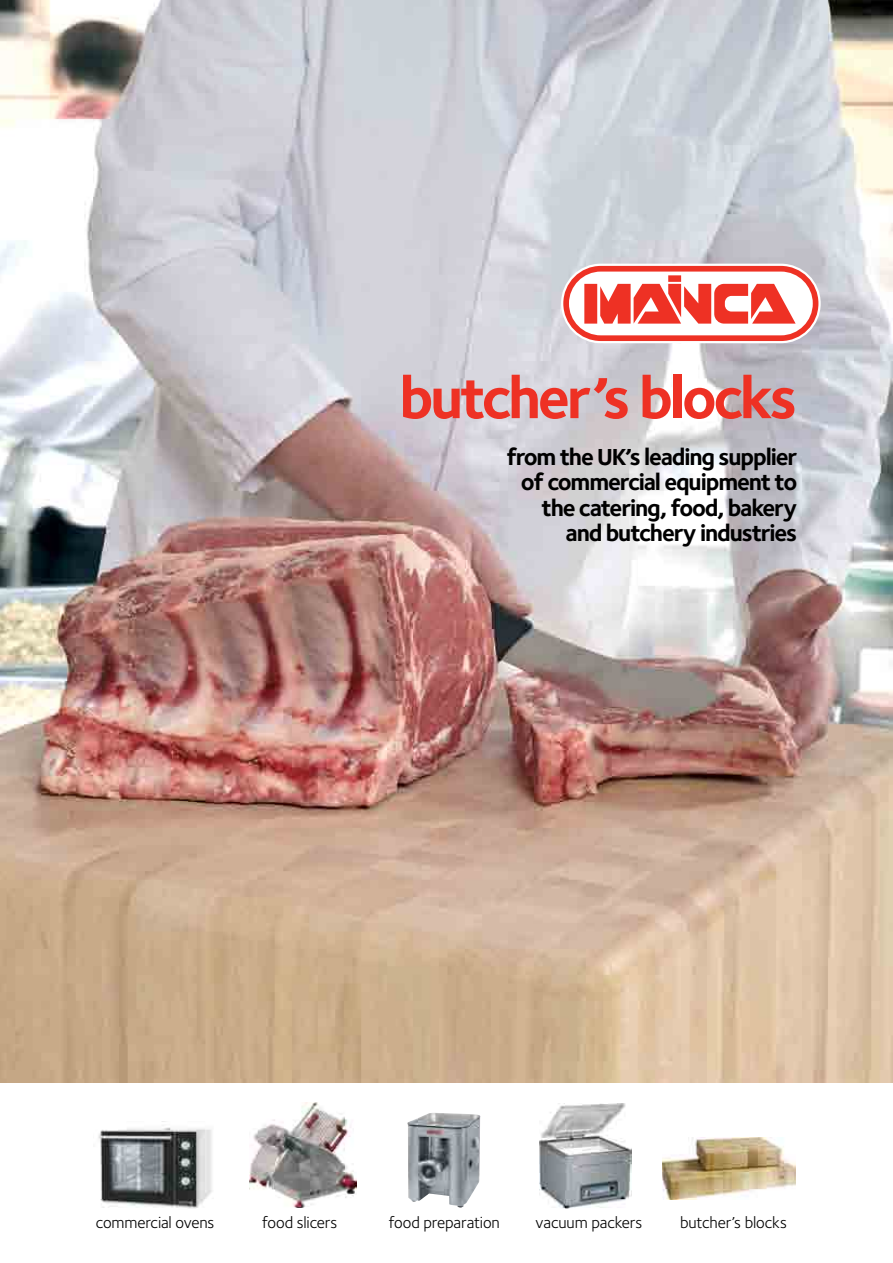
<style>
.page{position:relative;width:893px;height:1263px;background:#fff}
.page>*{position:absolute;margin:0;border:0;box-sizing:border-box;transform-origin:0 0}
.t1{font:700 60px "Foundry Sterling";letter-spacing:-.055em;color:#ee3124}
.t2{font:700 24px/25.5px "Foundry Sterling";letter-spacing:-.05em;color:#000;text-align:right}
.t3{font:16.5px "Foundry Sterling";letter-spacing:-.01em;color:#000}
</style>
<div class="page">
<img style="left:0;top:0;width:893px;height:1082px">
<svg style="left:561px;top:264px;width:260px;height:79px"></svg>
<svg style="left:563px;top:266px;width:255px;height:75px"></svg>
<img style="left:250px;top:1102px;width:107px;height:105px">
<img style="left:407px;top:1113px;width:73px;height:95px">
<img style="left:539px;top:1104px;width:93px;height:104px">
<img style="left:662px;top:1137px;width:133px;height:62px">
<img style="left:98px;top:1121px;width:114px;height:88px">
<h1 class="t1" style="left:399px;top:356px;width:399px">butcher’s blocks</h1>
<p class="t2" style="left:507px;top:443px;width:292px">from the UK’s leading supplier of commercial equipment to the catering, food, bakery and butchery industries</p>
<p class="t3" style="left:96px;top:1210px;width:120px">commercial ovens</p>
<p class="t3" style="left:262px;top:1210px;width:77px">food slicers</p>
<p class="t3" style="left:389px;top:1210px;width:112px">food preparation</p>
<p class="t3" style="left:536px;top:1210px;width:108px">vacuum packers</p>
<p class="t3" style="left:680px;top:1210px;width:108px">butcher’s blocks</p>
</div>
